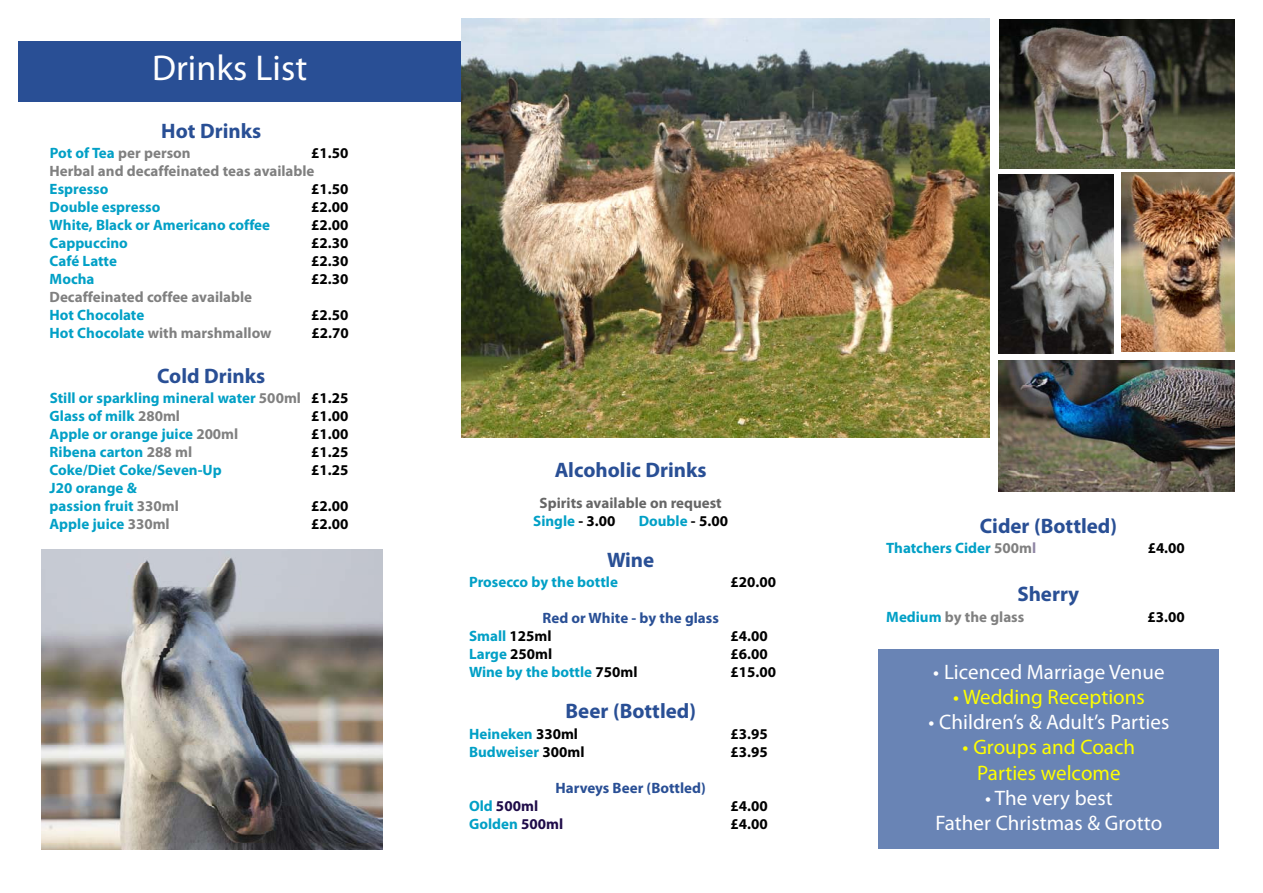
<style>
.page{position:relative;width:1263px;height:893px;background:#fff}
.page>*{position:absolute;margin:0;border:0;box-sizing:border-box;transform-origin:0 0}
.t1{font:36px "Myriad Pro";color:#fff}
.t2{font:21px/25.2px "Myriad Pro";color:#fff;text-align:center}
.t3{font:700 21px "Myriad Pro";color:#294f95}
.t4{font:21px/25.2px "Myriad Pro";color:#ff0;text-align:center}
.t5{font:700 15px/18px "Myriad Pro";color:#02a0c6}
.t6{font:700 15px "Myriad Pro";color:#000}
.t7{font:700 15px "Myriad Pro";color:#808080}
.t8{font:700 15px/18px "Myriad Pro";color:#294f95}
.t9{font:700 15px/18px "Myriad Pro";color:#666}
.t10{font:700 15px "Myriad Pro";letter-spacing:.005em;color:#1f0b49}
.s1{color:#02a0c6}
.s2{color:#808080}
.s3{color:#000}
.s4{color:#1f0b49}
.s5{color:#8f85a4}
</style>
<div class="page">
<div style="left:879px;top:649px;width:340px;height:200px;background:#6984b5"></div>
<div style="left:18px;top:41px;width:450px;height:61px;background:#294f95"></div>
<img style="left:461px;top:19px;width:528px;height:419px">
<img style="left:999px;top:20px;width:236px;height:148px">
<img style="left:999px;top:174px;width:115px;height:179px">
<img style="left:1121px;top:173px;width:114px;height:178px">
<img style="left:999px;top:360px;width:236px;height:131px">
<img style="left:41px;top:549px;width:342px;height:300px">
<h1 class="t1" style="left:152px;top:53px;width:157px">Drinks List</h1>
<h2 class="t3" style="left:161px;top:122px;width:102px">Hot Drinks</h2>
<p class="t7" style="left:50px;top:147px;width:143px"><span class="s1">Pot of Tea</span> per person</p>
<p class="t6" style="left:311px;top:147px;width:39px">£1.50</p>
<p class="t7" style="left:50px;top:165px;width:266px">Herbal and decaffeinated teas available</p>
<p class="t5" style="left:50px;top:182px;width:60px">Espresso</p>
<p class="t6" style="left:311px;top:183px;width:39px">£1.50</p>
<p class="t5" style="left:50px;top:200px;width:112px">Double espresso</p>
<p class="t6" style="left:311px;top:201px;width:39px">£2.00</p>
<p class="t5" style="left:50px;top:218px;width:222px">White, Black or Americano coffee</p>
<p class="t6" style="left:311px;top:219px;width:39px">£2.00</p>
<p class="t5" style="left:50px;top:236px;width:80px">Cappuccino</p>
<p class="t6" style="left:311px;top:237px;width:39px">£2.30</p>
<p class="t5" style="left:50px;top:254px;width:69px">Café Latte</p>
<p class="t6" style="left:311px;top:255px;width:39px">£2.30</p>
<p class="t5" style="left:50px;top:272px;width:46px">Mocha</p>
<p class="t6" style="left:311px;top:273px;width:39px">£2.30</p>
<p class="t7" style="left:50px;top:291px;width:204px">Decaffeinated coffee available</p>
<p class="t5" style="left:50px;top:308px;width:96px">Hot Chocolate</p>
<p class="t6" style="left:311px;top:309px;width:39px">£2.50</p>
<p class="t7" style="left:50px;top:327px;width:223px"><span class="s1">Hot Chocolate</span> with marshmallow</p>
<p class="t6" style="left:312px;top:327px;width:39px">£2.70</p>
<h2 class="t3" style="left:157px;top:367px;width:110px">Cold Drinks</h2>
<p class="t5" style="left:50px;top:390px;width:300px">Still or sparkling mineral water <span class="s2">500ml</span> <span class="s3">£1.25<br></span>Glass of milk <span class="s2">280ml</span></p>
<p class="t6" style="left:311px;top:410px;width:39px">£1.00</p>
<p class="t5" style="left:50px;top:426px;width:190px">Apple or orange juice <span class="s2">200ml</span></p>
<p class="t6" style="left:311px;top:428px;width:39px">£1.00</p>
<p class="t5" style="left:50px;top:444px;width:144px">Ribena carton <span class="s2">288 ml</span></p>
<p class="t6" style="left:311px;top:446px;width:39px">£1.25</p>
<p class="t5" style="left:50px;top:462px;width:174px">Coke/Diet Coke/Seven-Up</p>
<p class="t6" style="left:311px;top:464px;width:39px">£1.25</p>
<p class="t5" style="left:50px;top:480px;width:131px">J20 orange &amp; passion fruit <span class="s2">330ml</span></p>
<p class="t6" style="left:311px;top:500px;width:39px">£2.00</p>
<p class="t5" style="left:50px;top:516px;width:122px">Apple juice <span class="s2">330ml</span></p>
<p class="t6" style="left:311px;top:518px;width:39px">£2.00</p>
<h2 class="t3" style="left:555px;top:461px;width:153px">Alcoholic Drinks</h2>
<p class="t9" style="left:533px;top:495px;width:190px;text-indent:6px">Spirits available on request<br><span class="s1">Single</span> <span class="s3">- 3.00</span></p>
<p class="t5" style="left:639px;top:513px;width:91px">Double <span class="s3">- 5.00</span></p>
<h2 class="t3" style="left:607px;top:551px;width:49px">Wine</h2>
<p class="t5" style="left:469px;top:574px;width:150px">Prosecco by the bottle</p>
<p class="t6" style="left:731px;top:576px;width:47px">£20.00</p>
<p class="t8" style="left:469px;top:610px;width:251px;text-indent:73px">Red or White - by the glass<br><span class="s1">Small</span> <span class="s3">125ml</span></p>
<p class="t6" style="left:731px;top:630px;width:39px">£4.00</p>
<p class="t5" style="left:469px;top:646px;width:85px">Large <span class="s3">250ml</span></p>
<p class="t6" style="left:731px;top:648px;width:39px">£6.00</p>
<p class="t5" style="left:469px;top:664px;width:170px">Wine by the bottle <span class="s3">750ml</span></p>
<p class="t6" style="left:731px;top:666px;width:47px">£15.00</p>
<h2 class="t3" style="left:565px;top:702px;width:132px">Beer (Bottled)</h2>
<p class="t5" style="left:469px;top:725px;width:110px">Heineken <span class="s3">330ml</span></p>
<p class="t6" style="left:731px;top:727px;width:39px">£3.95</p>
<p class="t5" style="left:469px;top:743px;width:117px">Budweiser <span class="s3">300ml</span></p>
<p class="t6" style="left:731px;top:745px;width:39px">£3.95</p>
<p class="t8" style="left:555px;top:779px;width:152px">Harveys Beer (Bottled)</p>
<p class="t10" style="left:469px;top:799px;width:71px"><span class="s1">Old</span> 500ml</p>
<p class="t6" style="left:731px;top:799px;width:39px">£4.00</p>
<p class="t5" style="left:469px;top:815px;width:96px">Golden <span class="s4">500ml</span></p>
<p class="t6" style="left:731px;top:817px;width:39px">£4.00</p>
<h2 class="t3" style="left:980px;top:517px;width:139px">Cider (Bottled)</h2>
<p class="t5" style="left:886px;top:540px;width:151px">Thatchers Cider <span class="s2">500m</span><span class="s5">l</span></p>
<p class="t6" style="left:1148px;top:542px;width:39px">£4.00</p>
<h2 class="t3" style="left:1017px;top:585px;width:63px">Sherry</h2>
<p class="t7" style="left:886px;top:610px;width:140px"><span class="s1">Medium</span> by the glass</p>
<p class="t6" style="left:1148px;top:610px;width:39px">£3.00</p>
<h2 class="t2" style="left:933px;top:661px;width:233px">• Licenced Marriage Venue</h2>
<h2 class="t4" style="left:953px;top:686px;width:193px">• Wedding Receptions</h2>
<h2 class="t2" style="left:929px;top:711px;width:242px">• Children’s &amp; Adult’s Parties</h2>
<h2 class="t4" style="left:963px;top:736px;width:174px">• Groups and Coach<br>Parties welcome</h2>
<h2 class="t2" style="left:936px;top:787px;width:228px">• The very best<br>Father Christmas &amp; Grotto</h2>
</div>
